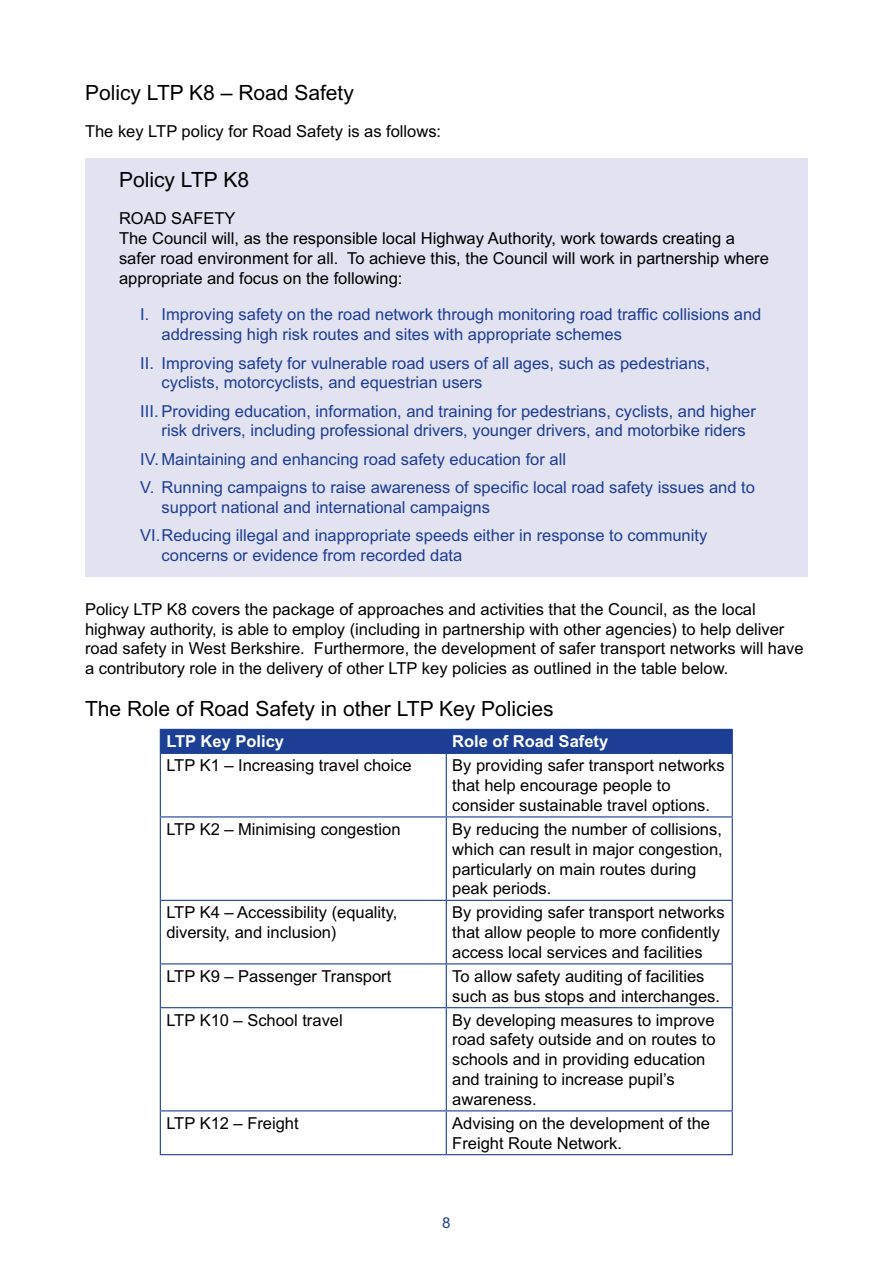
<style>
.page{position:relative;width:893px;height:1263px;background:#fff}
.page>*{position:absolute;margin:0;border:0;box-sizing:border-box;transform-origin:0 0}
.t1{font:21px "Arial MT Std";color:#000}
.t2{font:16.5px/19.8px "Arial MT Std";color:#000}
.t3{font:16.5px/19.8px "Arial MT Std";color:#1c3e94}
.t4{font:700 16.5px "Arial MT Std";color:#fff}
.t5{font:15px "Arial MT Std";color:#1c3e94}
</style>
<div class="page">
<div style="left:85px;top:158px;width:723px;height:419px;background:#e2e2f0"></div>
<div style="left:160px;top:729px;width:573px;height:24px;background:#1c3e94"></div>
<hr style="left:160px;top:753px;width:286px;height:1px;background:#1c3e94">
<hr style="left:160px;top:754px;width:1px;height:62px;background:#1c3e94">
<hr style="left:446px;top:753px;width:287px;height:1px;background:#1c3e94">
<hr style="left:446px;top:754px;width:1px;height:62px;background:#1c3e94">
<hr style="left:732px;top:754px;width:1px;height:62px;background:#1c3e94">
<hr style="left:160px;top:816px;width:286px;height:1px;background:#1c3e94">
<hr style="left:160px;top:817px;width:1px;height:83px;background:#1c3e94">
<hr style="left:446px;top:816px;width:287px;height:1px;background:#1c3e94">
<hr style="left:446px;top:817px;width:1px;height:83px;background:#1c3e94">
<hr style="left:732px;top:817px;width:1px;height:83px;background:#1c3e94">
<hr style="left:160px;top:900px;width:286px;height:1px;background:#1c3e94">
<hr style="left:160px;top:901px;width:1px;height:62px;background:#1c3e94">
<hr style="left:446px;top:900px;width:287px;height:1px;background:#1c3e94">
<hr style="left:446px;top:901px;width:1px;height:62px;background:#1c3e94">
<hr style="left:732px;top:901px;width:1px;height:62px;background:#1c3e94">
<hr style="left:160px;top:963px;width:286px;height:1px;background:#1c3e94">
<hr style="left:160px;top:964px;width:1px;height:43px;background:#1c3e94">
<hr style="left:446px;top:963px;width:287px;height:1px;background:#1c3e94">
<hr style="left:446px;top:964px;width:1px;height:43px;background:#1c3e94">
<hr style="left:732px;top:964px;width:1px;height:43px;background:#1c3e94">
<hr style="left:160px;top:1007px;width:286px;height:1px;background:#1c3e94">
<hr style="left:160px;top:1008px;width:1px;height:102px;background:#1c3e94">
<hr style="left:446px;top:1007px;width:287px;height:1px;background:#1c3e94">
<hr style="left:446px;top:1008px;width:1px;height:102px;background:#1c3e94">
<hr style="left:732px;top:1008px;width:1px;height:102px;background:#1c3e94">
<hr style="left:160px;top:1110px;width:286px;height:1px;background:#1c3e94">
<hr style="left:160px;top:1111px;width:1px;height:43px;background:#1c3e94">
<hr style="left:446px;top:1110px;width:287px;height:1px;background:#1c3e94">
<hr style="left:446px;top:1111px;width:1px;height:43px;background:#1c3e94">
<hr style="left:732px;top:1111px;width:1px;height:43px;background:#1c3e94">
<hr style="left:160px;top:1154px;width:286px;height:1px;background:#1c3e94">
<hr style="left:446px;top:1154px;width:287px;height:1px;background:#1c3e94">
<p class="t1" style="left:85px;top:80px;width:270px">Policy LTP K8 – Road Safety</p>
<p class="t2" style="left:85px;top:121px;width:358px">The key LTP policy for Road Safety is as follows:</p>
<p class="t1" style="left:119px;top:168px;width:131px">Policy LTP K8</p>
<p class="t2" style="left:119px;top:208px;width:651px">ROAD SAFETY<br>The Council will, as the responsible local Highway Authority, work towards creating a safer road environment for all. To achieve this, the Council will work in partnership where appropriate and focus on the following:</p>
<p class="t3" style="left:162px;top:305px;width:601px;text-indent:-21px">I. Improving safety on the road network through monitoring road traffic collisions and addressing high risk routes and sites with appropriate schemes</p>
<p class="t3" style="left:162px;top:353px;width:550px;text-indent:-21px">II. Improving safety for vulnerable road users of all ages, such as pedestrians, cyclists, motorcyclists, and equestrian users</p>
<p class="t3" style="left:162px;top:401px;width:596px;text-indent:-21px">III. Providing education, information, and training for pedestrians, cyclists, and higher risk drivers, including professional drivers, younger drivers, and motorbike riders</p>
<p class="t3" style="left:140px;top:445px;width:616px;line-height:28.3px">IV. Maintaining and enhancing road safety education for all<br>V. Running campaigns to raise awareness of specific local road safety issues and to</p>
<p class="t3" style="left:140px;top:493px;width:568px;line-height:28.3px;text-indent:21px">support national and international campaigns<br>VI.Reducing illegal and inappropriate speeds either in response to community</p>
<p class="t3" style="left:162px;top:545px;width:302px">concerns or evidence from recorded data</p>
<p class="t2" style="left:85px;top:599px;width:720px">Policy LTP K8 covers the package of approaches and activities that the Council, as the local highway authority, is able to employ (including in partnership with other agencies) to help deliver road safety in West Berkshire. Furthermore, the development of safer transport networks will have a contributory role in the delivery of other LTP key policies as outlined in the table below.</p>
<p class="t1" style="left:85px;top:697px;width:470px">The Role of Road Safety in other LTP Key Policies</p>
<p class="t4" style="left:166px;top:732px;width:119px">LTP Key Policy</p>
<p class="t4" style="left:452px;top:732px;width:157px">Role of Road Safety</p>
<p class="t2" style="left:166px;top:755px;width:247px">LTP K1 – Increasing travel choice</p>
<p class="t2" style="left:452px;top:755px;width:274px">By providing safer transport networks that help encourage people to consider sustainable travel options.</p>
<p class="t2" style="left:166px;top:819px;width:236px">LTP K2 – Minimising congestion</p>
<p class="t2" style="left:452px;top:819px;width:272px">By reducing the number of collisions, which can result in major congestion, particularly on main routes during peak periods.</p>
<p class="t2" style="left:166px;top:902px;width:233px">LTP K4 – Accessibility (equality, diversity, and inclusion)</p>
<p class="t2" style="left:452px;top:902px;width:274px">By providing safer transport networks that allow people to more confidently access local services and facilities</p>
<p class="t2" style="left:166px;top:966px;width:227px">LTP K9 – Passenger Transport</p>
<p class="t2" style="left:452px;top:966px;width:269px">To allow safety auditing of facilities such as bus stops and interchanges.</p>
<p class="t2" style="left:166px;top:1010px;width:178px">LTP K10 – School travel</p>
<p class="t2" style="left:452px;top:1010px;width:265px">By developing measures to improve road safety outside and on routes to schools and in providing education and training to increase pupil’s awareness.</p>
<p class="t2" style="left:166px;top:1113px;width:134px">LTP K12 – Freight</p>
<p class="t2" style="left:452px;top:1113px;width:259px">Advising on the development of the<br>Freight Route Network.</p>
<p class="t5" style="left:442px;top:1214px;width:10px">8</p>
</div>
